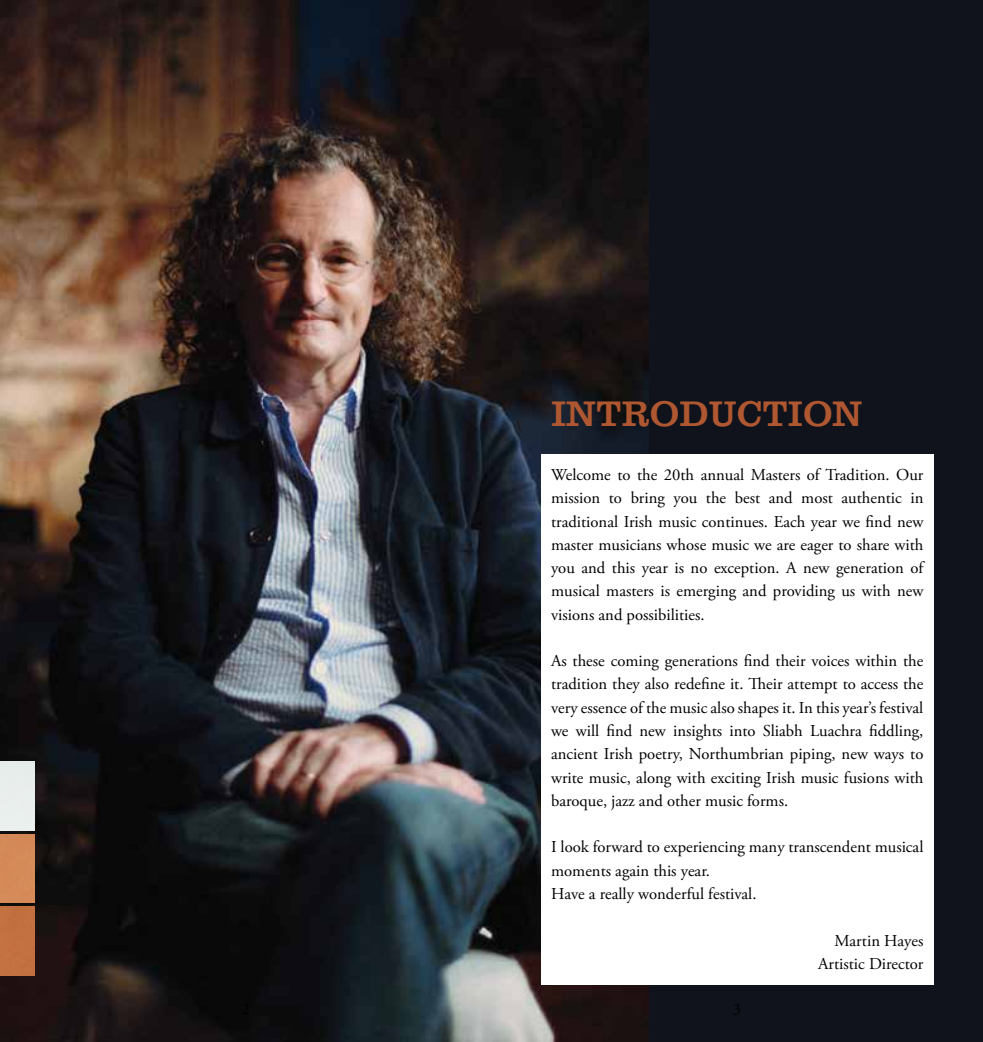
<style>
.page{position:relative;width:983px;height:1042px;background:#fff}
.page>*{position:absolute;margin:0;border:0;box-sizing:border-box;transform-origin:0 0}
.t1{font:36.75px "Clarendon URW";color:#ae5730}
.t2{font:16.62px/23.3px "Adobe Garamond Pro";color:#000;text-align:justify}
.t3{font:15.75px "Adobe Garamond Pro";color:#000}
</style>
<div class="page">
<div style="left:0;top:0;width:982px;height:1042px;background:#10131c"></div>
<img style="left:0;top:0;width:648px;height:1042px">
<div style="left:0;top:834px;width:35px;height:68px;background:#d58a58"></div>
<div style="left:0;top:906px;width:35px;height:69px;background:#c37041"></div>
<div style="left:0;top:761px;width:35px;height:69px;background:#e9eeec"></div>
<div style="left:541px;top:454px;width:392px;height:531px;background:#fff"></div>
<h1 class="t1" style="left:551px;top:387px;width:313px">INTRODUCTION</h1>
<p class="t2" style="left:551px;top:464px;width:374px">Welcome to the 20th annual Masters of Tradition. Our mission to bring you the best and most authentic in traditional Irish music continues. Each year we find new master musicians whose music we are eager to share with you and this year is no exception. A new generation of musical masters is emerging and providing us with new visions and possibilities.</p>
<p class="t2" style="left:551px;top:650px;width:374px">As these coming generations find their voices within the tradition they also redefine it. Their attempt to access the very essence of the music also shapes it. In this year’s festival we will find new insights into Sliabh Luachra fiddling, ancient Irish poetry, Northumbrian piping, new ways to write music, along with exciting Irish music fusions with baroque, jazz and other music forms.</p>
<p class="t2" style="left:551px;top:836px;width:374px;text-align:left">I look forward to experiencing many transcendent musical moments again this year.<br>Have a really wonderful festival.</p>
<p class="t2" style="left:817px;top:929px;width:107px;text-align:right">Martin Hayes<br>Artistic Director</p>
<p class="t3" style="left:733px;top:999px;width:9px">3</p>
</div>
